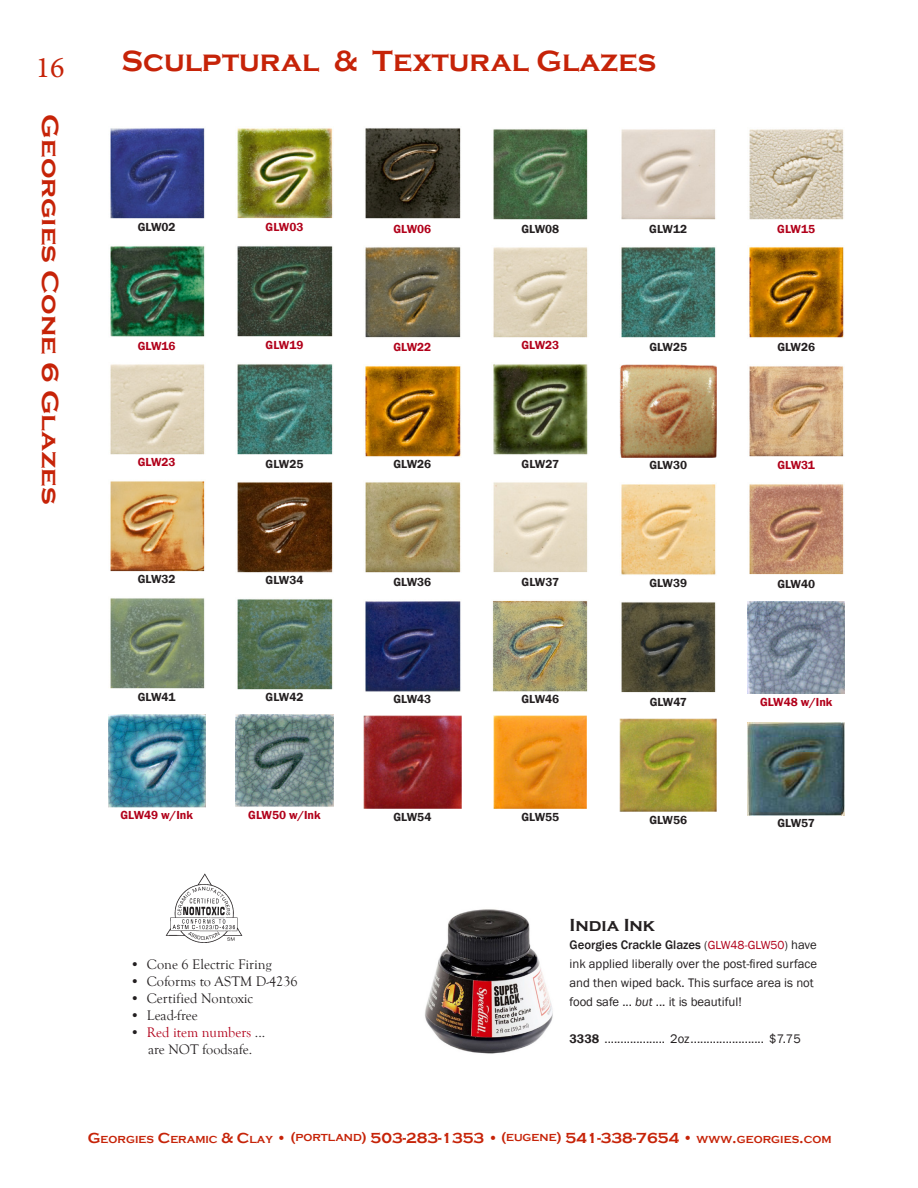
<style>
.page{position:relative;width:918px;height:1188px;background:#fff}
.page>*{position:absolute;margin:0;border:0;box-sizing:border-box;transform-origin:0 0}
.Headline{font:700 30px "Copperplate Gothic";color:#c62308}
.t1{font:30px "Minion Pro";color:#c62308}
.t2{font:700 24px "Copperplate Gothic";color:#c62308;scale:1.2 1}
.Body_Prices_2-col{font:700 18px "Copperplate Gothic";color:#231f20}
.Subhead_1{font:14.25px "Goudy Old Style T";color:#231f20}
.Subhead_1-2{font:14.25px "Goudy Old Style T";color:#b1001a}
.Body_Prices_2-col-2{font:12.75px/18.8px "Franklin Gothic";color:#231f20}
.Body_Prices_1-col{font:600 12px "Franklin Gothic";color:#231f20}
.Body_Prices_1-col-2{font:600 12px "Franklin Gothic";color:#b1001a}
.t3{font:700 10.5px "Copperplate Gothic";color:#c62308}
.s1{color:#231f20}
.s2{font-weight:500}
.s3{font-size:12px}
.s4{font-size:12px;color:#b1001a}
.s5{font-style:italic}
.s6{font-weight:600}
.s7{font-size:15px}
</style>
<div class="page">
<img style="left:110px;top:128px;width:95px;height:91px">
<img style="left:110px;top:246px;width:95px;height:91px">
<img style="left:110px;top:364px;width:95px;height:91px">
<img style="left:110px;top:481px;width:95px;height:91px">
<img style="left:110px;top:598px;width:95px;height:91px">
<img style="left:108px;top:715px;width:97px;height:92px">
<img style="left:237px;top:128px;width:96px;height:91px">
<img style="left:237px;top:246px;width:96px;height:91px">
<img style="left:237px;top:364px;width:96px;height:91px">
<img style="left:237px;top:482px;width:96px;height:91px">
<img style="left:237px;top:599px;width:96px;height:91px">
<img style="left:236px;top:714px;width:97px;height:93px">
<img style="left:365px;top:128px;width:96px;height:91px">
<img style="left:365px;top:247px;width:96px;height:91px">
<img style="left:365px;top:366px;width:96px;height:91px">
<img style="left:365px;top:482px;width:96px;height:91px">
<img style="left:365px;top:601px;width:96px;height:91px">
<img style="left:364px;top:716px;width:97px;height:93px">
<img style="left:493px;top:129px;width:95px;height:91px">
<img style="left:493px;top:247px;width:95px;height:91px">
<img style="left:493px;top:364px;width:95px;height:91px">
<img style="left:493px;top:482px;width:95px;height:90px">
<img style="left:492px;top:600px;width:96px;height:92px">
<img style="left:494px;top:716px;width:93px;height:93px">
<img style="left:621px;top:129px;width:95px;height:91px">
<img style="left:621px;top:247px;width:95px;height:91px">
<img style="left:620px;top:364px;width:97px;height:93px">
<img style="left:621px;top:484px;width:95px;height:91px">
<img style="left:621px;top:602px;width:95px;height:91px">
<img style="left:620px;top:719px;width:97px;height:93px">
<img style="left:749px;top:129px;width:95px;height:91px">
<img style="left:749px;top:247px;width:95px;height:91px">
<img style="left:749px;top:366px;width:95px;height:91px">
<img style="left:749px;top:484px;width:95px;height:91px">
<img style="left:748px;top:601px;width:97px;height:93px">
<img style="left:748px;top:722px;width:97px;height:93px">
<img style="left:165px;top:873px;width:78px;height:70px">
<img style="left:425px;top:909px;width:128px;height:145px">
<h1 class="t1" style="left:36px;top:48px;width:30px">16</h1>
<h2 class="t2" style="left:64px;top:114px;width:327px;rotate:90deg">Georgies Cone 6 Glazes</h2>
<p class="Headline" style="left:122px;top:45px;width:536px">Sculptural &amp; Textural Glazes</p>
<p class="Body_Prices_1-col" style="left:138px;top:220px;width:39px">GLW02</p>
<p class="Body_Prices_1-col-2" style="left:266px;top:220px;width:39px">GLW03</p>
<p class="Body_Prices_1-col-2" style="left:394px;top:221px;width:39px">GLW06</p>
<p class="Body_Prices_1-col" style="left:521px;top:221px;width:39px">GLW08</p>
<p class="Body_Prices_1-col" style="left:649px;top:221px;width:39px">GLW12</p>
<p class="Body_Prices_1-col-2" style="left:138px;top:338px;width:39px">GLW16</p>
<p class="Body_Prices_1-col-2" style="left:266px;top:338px;width:39px">GLW19</p>
<p class="Body_Prices_1-col-2" style="left:394px;top:339px;width:39px">GLW22</p>
<p class="Body_Prices_1-col-2" style="left:521px;top:338px;width:39px">GLW23</p>
<p class="Body_Prices_1-col" style="left:649px;top:339px;width:39px">GLW25</p>
<p class="Body_Prices_1-col-2" style="left:138px;top:455px;width:39px">GLW23</p>
<p class="Body_Prices_1-col" style="left:266px;top:456px;width:39px">GLW25</p>
<p class="Body_Prices_1-col" style="left:394px;top:456px;width:39px">GLW26</p>
<p class="Body_Prices_1-col" style="left:522px;top:456px;width:39px">GLW27</p>
<p class="Body_Prices_1-col" style="left:649px;top:458px;width:39px">GLW30</p>
<p class="Body_Prices_1-col" style="left:138px;top:572px;width:39px">GLW32</p>
<p class="Body_Prices_1-col" style="left:266px;top:573px;width:39px">GLW34</p>
<p class="Body_Prices_1-col" style="left:394px;top:574px;width:39px">GLW36</p>
<p class="Body_Prices_1-col" style="left:522px;top:574px;width:39px">GLW37</p>
<p class="Body_Prices_1-col" style="left:649px;top:576px;width:39px">GLW39</p>
<p class="Body_Prices_1-col-2" style="left:777px;top:221px;width:39px">GLW15</p>
<p class="Body_Prices_1-col" style="left:777px;top:339px;width:39px">GLW26</p>
<p class="Body_Prices_1-col-2" style="left:777px;top:458px;width:39px">GLW31</p>
<p class="Body_Prices_1-col" style="left:777px;top:576px;width:39px">GLW40</p>
<p class="Body_Prices_1-col" style="left:138px;top:690px;width:39px">GLW41</p>
<p class="Body_Prices_1-col" style="left:266px;top:690px;width:39px">GLW42</p>
<p class="Body_Prices_1-col" style="left:394px;top:691px;width:39px">GLW43</p>
<p class="Body_Prices_1-col" style="left:521px;top:691px;width:39px">GLW46</p>
<p class="Body_Prices_1-col" style="left:650px;top:694px;width:39px">GLW47</p>
<p class="Body_Prices_1-col-2" style="left:760px;top:695px;width:74px">GLW48 w/Ink</p>
<p class="Body_Prices_1-col-2" style="left:121px;top:808px;width:74px">GLW49 w/Ink</p>
<p class="Body_Prices_1-col-2" style="left:248px;top:808px;width:74px">GLW50 w/Ink</p>
<p class="Body_Prices_1-col" style="left:394px;top:809px;width:39px">GLW54</p>
<p class="Body_Prices_1-col" style="left:521px;top:810px;width:39px">GLW55</p>
<p class="Body_Prices_1-col" style="left:649px;top:812px;width:39px">GLW56</p>
<p class="Body_Prices_1-col" style="left:778px;top:816px;width:39px">GLW57</p>
<p class="Subhead_1" style="left:130px;top:956px;width:143px">• Cone 6 Electric Firing</p>
<p class="Subhead_1" style="left:130px;top:974px;width:169px">• Coforms to ASTM D-4236</p>
<p class="Subhead_1" style="left:130px;top:991px;width:125px">• Certified Nontoxic</p>
<p class="Subhead_1" style="left:130px;top:1008px;width:69px">• Lead-free</p>
<p class="Subhead_1-2" style="left:130px;top:1025px;width:136px"><span class="s1">•</span> Red item numbers <span class="s1">...</span></p>
<p class="Subhead_1" style="left:148px;top:1042px;width:106px">are NOT foodsafe.</p>
<p class="Body_Prices_2-col" style="left:570px;top:915px;width:87px">India Ink</p>
<p class="Body_Prices_2-col-2" style="left:570px;top:936px;width:249px"><span class="s2">Georgies Crackle Glazes</span> <span class="s3">(</span><span class="s4">GLW48-GLW50</span><span class="s3">)</span> have ink applied liberally over the post-fired surface and then wiped back. This surface area is not food safe ... <span class="s5">but</span> ... it is beautiful!</p>
<p class="Body_Prices_2-col-2" style="left:570px;top:1030px;width:233px"><span class="s6">3338</span> ................... 2oz....................... $7.75</p>
<p class="t3" style="left:88px;top:1133px;width:746px"><span class="s7">G</span>EORGIES <span class="s7">C</span>ERAMIC <span class="s7">&amp; C</span>LAY <span class="s7">• (</span>PORTLAND<span class="s7">) 503-283-1353 • (</span>EUGENE<span class="s7">) 541-338-7654 •</span> WWW<span class="s7">.</span>GEORGIES<span class="s7">.</span>COM</p>
</div>
